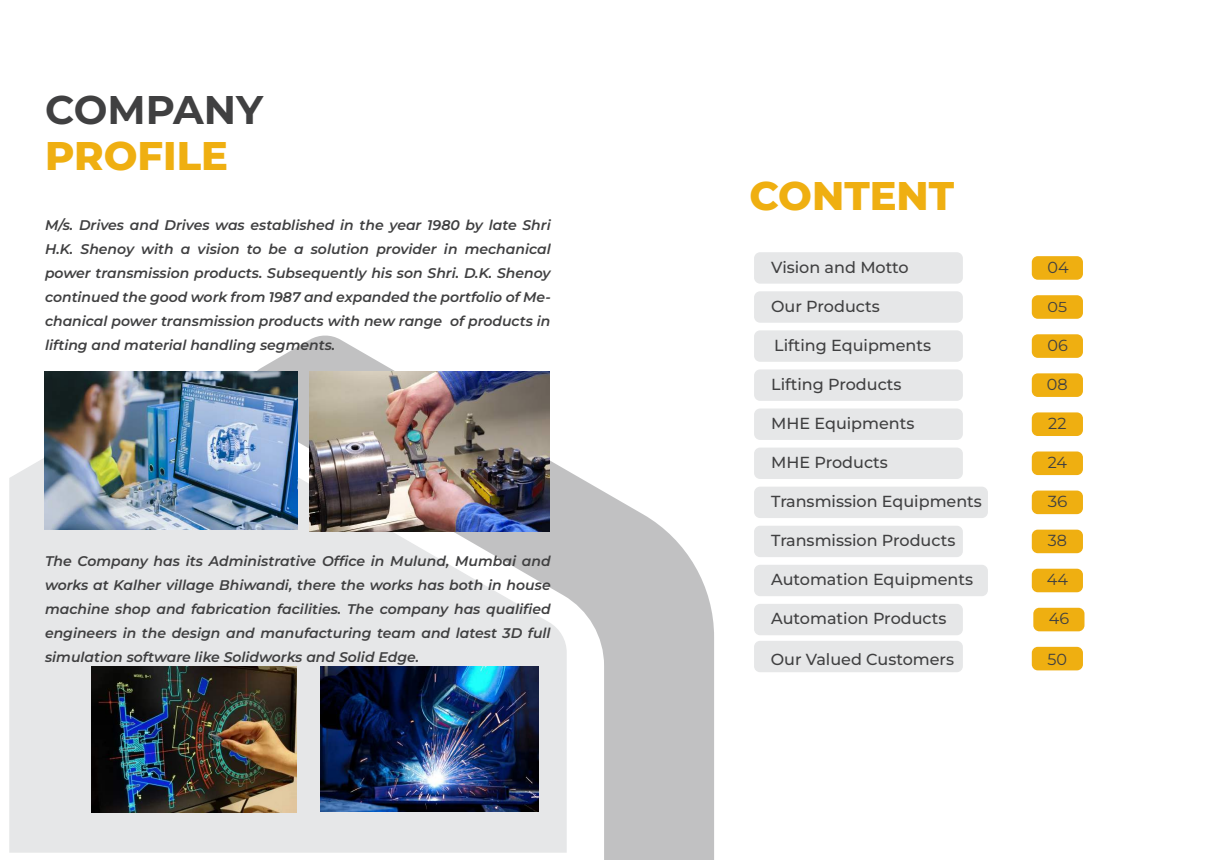
<style>
.page{position:relative;width:1209px;height:860px;background:#fff}
.page>*{position:absolute;margin:0;border:0;box-sizing:border-box;transform-origin:0 0}
.t1{font:800 40px "Montserrat";color:#efaf11}
.t2{font:700 40px "Montserrat";color:#404041}
.t3{font:500 16px "Montserrat";color:#404041}
.t4{font:16px "Montserrat";color:#404041}
.t5{font:16px "Montserrat";color:#404041;scale:1.05 1}
.t6{font:14.3px "Montserrat";color:#404041;scale:1.12 1}
.t7{font:italic 600 14px/24px "Montserrat";color:#404041;text-align:justify}
</style>
<div class="page">
<div style="left:1033px;top:608px;width:51px;height:23px;background:#efaf11;border-radius:6px"></div>
<div style="left:754px;top:252px;width:209px;height:32px;background:#e6e7e8;border-radius:6px"></div>
<div style="left:754px;top:291px;width:209px;height:32px;background:#e6e7e8;border-radius:6px"></div>
<div style="left:754px;top:330px;width:209px;height:32px;background:#e6e7e8;border-radius:6px"></div>
<div style="left:754px;top:369px;width:209px;height:32px;background:#e6e7e8;border-radius:6px"></div>
<div style="left:754px;top:408px;width:209px;height:32px;background:#e6e7e8;border-radius:6px"></div>
<div style="left:754px;top:448px;width:209px;height:31px;background:#e6e7e8;border-radius:6px"></div>
<div style="left:754px;top:487px;width:234px;height:31px;background:#e6e7e8;border-radius:6px"></div>
<div style="left:754px;top:526px;width:209px;height:31px;background:#e6e7e8;border-radius:6px"></div>
<div style="left:754px;top:565px;width:234px;height:31px;background:#e6e7e8;border-radius:6px"></div>
<div style="left:1031px;top:256px;width:52px;height:24px;background:#efaf11;border-radius:6px"></div>
<div style="left:1031px;top:295px;width:52px;height:24px;background:#efaf11;border-radius:6px"></div>
<div style="left:1031px;top:334px;width:52px;height:24px;background:#efaf11;border-radius:6px"></div>
<div style="left:1031px;top:373px;width:52px;height:24px;background:#efaf11;border-radius:6px"></div>
<div style="left:1031px;top:412px;width:52px;height:24px;background:#efaf11;border-radius:6px"></div>
<div style="left:1031px;top:451px;width:52px;height:24px;background:#efaf11;border-radius:6px"></div>
<div style="left:1031px;top:491px;width:52px;height:23px;background:#efaf11;border-radius:6px"></div>
<div style="left:1031px;top:530px;width:52px;height:23px;background:#efaf11;border-radius:6px"></div>
<div style="left:1031px;top:569px;width:52px;height:23px;background:#efaf11;border-radius:6px"></div>
<div style="left:754px;top:641px;width:209px;height:31px;background:#e6e7e8;border-radius:6px"></div>
<div style="left:1031px;top:647px;width:52px;height:23px;background:#efaf11;border-radius:6px"></div>
<div style="left:9px;top:398px;width:237px;height:455px;background:#e6e7e8"></div>
<svg style="left:246px;top:336px;width:468px;height:524px"></svg>
<img style="left:91px;top:666px;width:205px;height:146px">
<img style="left:45px;top:372px;width:253px;height:158px">
<img style="left:309px;top:371px;width:240px;height:161px">
<img style="left:320px;top:666px;width:218px;height:145px">
<div style="left:754px;top:604px;width:209px;height:31px;background:#e6e7e8;border-radius:6px"></div>
<h1 class="t2" style="left:45px;top:84px;width:220px">COMPANY</h1>
<h1 class="t1" style="left:45px;top:130px;width:185px">PROFILE</h1>
<p class="t7" style="left:45px;top:213px;width:507px">M/s. Drives and Drives was established in the year 1980 by late Shri H.K. Shenoy with a vision to be a solution provider in mechanical power transmission products. Subsequently his son Shri. D.K. Shenoy continued the good work from 1987 and expanded the portfolio of Me&shy;chanical power transmission products with new range of products in lifting and material handling segments.</p>
<p class="t7" style="left:45px;top:549px;width:507px">The Company has its Administrative Office in Mulund, Mumbai and works at Kalher village Bhiwandi, there the works has both in house machine shop and fabrication facilities. The company has qualified engineers in the design and manufacturing team and latest 3D full simulation software like Solidworks and Solid Edge.</p>
<h1 class="t1" style="left:749px;top:169px;width:206px">CONTENT</h1>
<p class="t3" style="left:771px;top:256px;width:139px">Vision and Motto</p>
<p class="t3" style="left:771px;top:295px;width:110px">Our Products</p>
<p class="t3" style="left:774px;top:334px;width:158px">Lifting Equipments</p>
<p class="t3" style="left:771px;top:373px;width:132px">Lifting Products</p>
<p class="t3" style="left:771px;top:413px;width:145px">MHE Equipments</p>
<p class="t3" style="left:771px;top:452px;width:118px">MHE Products</p>
<p class="t3" style="left:771px;top:491px;width:212px">Transmission Equipments</p>
<p class="t3" style="left:771px;top:530px;width:186px">Transmission Products</p>
<p class="t3" style="left:771px;top:569px;width:203px">Automation Equipments</p>
<p class="t4" style="left:1047px;top:256px;width:23px">04</p>
<p class="t6" style="left:1047px;top:297px;width:19px">05</p>
<p class="t4" style="left:1047px;top:334px;width:22px">06</p>
<p class="t4" style="left:1047px;top:373px;width:22px">08</p>
<p class="t4" style="left:1048px;top:412px;width:20px">22</p>
<p class="t4" style="left:1047px;top:452px;width:21px">24</p>
<p class="t5" style="left:1047px;top:491px;width:20px">36</p>
<p class="t4" style="left:1047px;top:530px;width:21px">38</p>
<p class="t4" style="left:1046px;top:569px;width:23px">44</p>
<p class="t3" style="left:771px;top:608px;width:177px">Automation Products</p>
<p class="t4" style="left:1048px;top:608px;width:22px">46</p>
<p class="t3" style="left:770px;top:649px;width:185px">Our Valued Customers</p>
<p class="t4" style="left:1047px;top:649px;width:21px">50</p>
</div>
